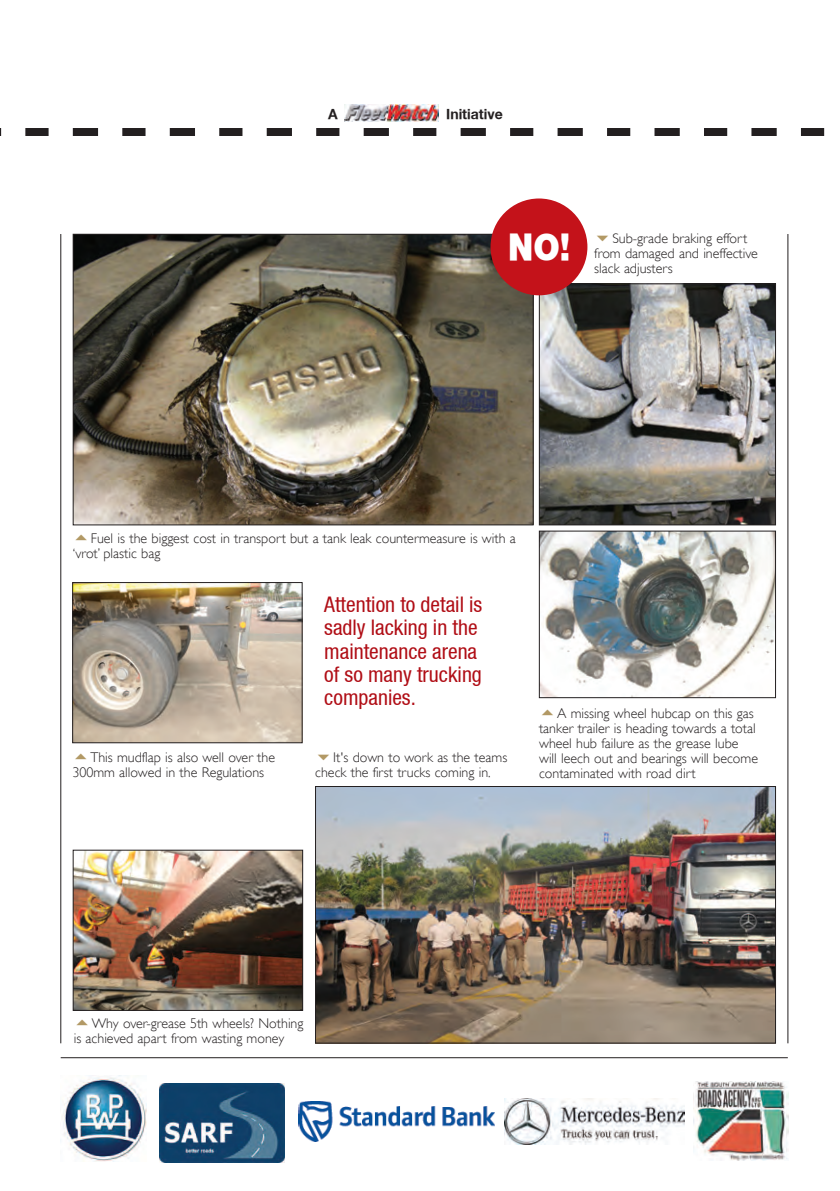
<style>
.page{position:relative;width:840px;height:1191px;background:#fff}
.page>*{position:absolute;margin:0;border:0;box-sizing:border-box;transform-origin:0 0}
.t1{font:900 36.8px "Helvetica Neue";color:#fff;scale:.9 1}
.t2{font:21.4px/23.2px "Helvetica Neue Condensed";color:#b00d15}
.t3{font:300 14px/15px "Gill Sans";color:#231f20}
.t4{font:700 14px "Helvetica Neue";color:#231f20}
</style>
<div class="page">
<hr style="left:60px;top:234px;width:1px;height:809px;background:#231f20">
<hr style="left:787px;top:234px;width:1px;height:809px;background:#231f20">
<hr style="left:61px;top:1057px;width:726px;height:1px;background:#231f20">
<div style="left:0;top:128px;width:839px;height:8px;background:#231f20"></div>
<div style="left:1px;top:128px;width:24px;height:8px;background:#fff"></div>
<div style="left:49px;top:128px;width:24px;height:8px;background:#fff"></div>
<div style="left:98px;top:128px;width:24px;height:8px;background:#fff"></div>
<div style="left:145px;top:128px;width:25px;height:8px;background:#fff"></div>
<div style="left:195px;top:128px;width:24px;height:8px;background:#fff"></div>
<div style="left:242px;top:128px;width:24px;height:8px;background:#fff"></div>
<div style="left:292px;top:128px;width:24px;height:8px;background:#fff"></div>
<div style="left:339px;top:128px;width:24px;height:8px;background:#fff"></div>
<div style="left:388px;top:128px;width:25px;height:8px;background:#fff"></div>
<div style="left:436px;top:128px;width:24px;height:8px;background:#fff"></div>
<div style="left:485px;top:128px;width:25px;height:8px;background:#fff"></div>
<div style="left:533px;top:128px;width:24px;height:8px;background:#fff"></div>
<div style="left:582px;top:128px;width:24px;height:8px;background:#fff"></div>
<div style="left:630px;top:128px;width:24px;height:8px;background:#fff"></div>
<div style="left:679px;top:128px;width:24px;height:8px;background:#fff"></div>
<div style="left:726px;top:128px;width:25px;height:8px;background:#fff"></div>
<div style="left:776px;top:128px;width:24px;height:8px;background:#fff"></div>
<div style="left:823px;top:128px;width:16px;height:8px;background:#fff"></div>
<img style="left:345px;top:104px;width:93px;height:17px">
<img style="left:62px;top:1075px;width:84px;height:86px">
<img style="left:160px;top:1083px;width:125px;height:79px">
<img style="left:299px;top:1101px;width:195px;height:40px">
<img style="left:504px;top:1098px;width:180px;height:46px">
<img style="left:693px;top:1081px;width:94px;height:79px">
<img style="left:75px;top:236px;width:456px;height:287px">
<div style="left:73px;top:234px;width:460px;height:291px;border:1px solid #231f20"></div>
<img style="left:317px;top:788px;width:456px;height:253px">
<div style="left:315px;top:786px;width:460px;height:257px;border:1px solid #231f20"></div>
<img style="left:75px;top:852px;width:226px;height:156px">
<div style="left:73px;top:850px;width:230px;height:160px;border:1px solid #231f20"></div>
<img style="left:74px;top:584px;width:226px;height:157px">
<div style="left:72px;top:582px;width:230px;height:161px;border:1px solid #231f20"></div>
<img style="left:540px;top:285px;width:233px;height:238px">
<div style="left:538px;top:283px;width:237px;height:242px;border:1px solid #231f20"></div>
<img style="left:540px;top:533px;width:233px;height:163px">
<div style="left:538px;top:531px;width:237px;height:167px;border:1px solid #231f20"></div>
<div style="left:490px;top:198px;width:97px;height:97px;background:#c4121a;border-radius:50%"></div>
<p class="t4" style="left:328px;top:106px;width:11px">A</p>
<p class="t4" style="left:446px;top:106px;width:58px">Initiative</p>
<h1 class="t1" style="left:508px;top:225px;width:70px">NO!</h1>
<p class="t3" style="left:594px;top:230px;width:165px;text-indent:18px">Sub-grade braking effort from damaged and ineffective slack adjusters</p>
<p class="t3" style="left:73px;top:530px;width:444px;text-indent:18px">Fuel is the biggest cost in transport but a tank leak countermeasure is with a ‘vrot’ plastic bag</p>
<p class="t3" style="left:72px;top:749px;width:204px;text-indent:18px">This mudflap is also well over the<br>300mm allowed in the Regulations</p>
<h2 class="t2" style="left:324px;top:593px;width:159px">Attention to detail is sadly lacking in the maintenance arena of so many trucking companies.</h2>
<p class="t3" style="left:315px;top:749px;width:193px;text-indent:18px">It's down to work as the teams check the first trucks coming in.</p>
<p class="t3" style="left:538px;top:705px;width:220px;text-indent:18px">A missing wheel hubcap on this gas tanker trailer is heading towards a total wheel hub failure as the grease lube will leech out and bearings will become contaminated with road dirt</p>
<p class="t3" style="left:74px;top:1015px;width:231px;text-indent:18px">Why over-grease 5th wheels? Nothing is achieved apart from wasting money</p>
</div>
